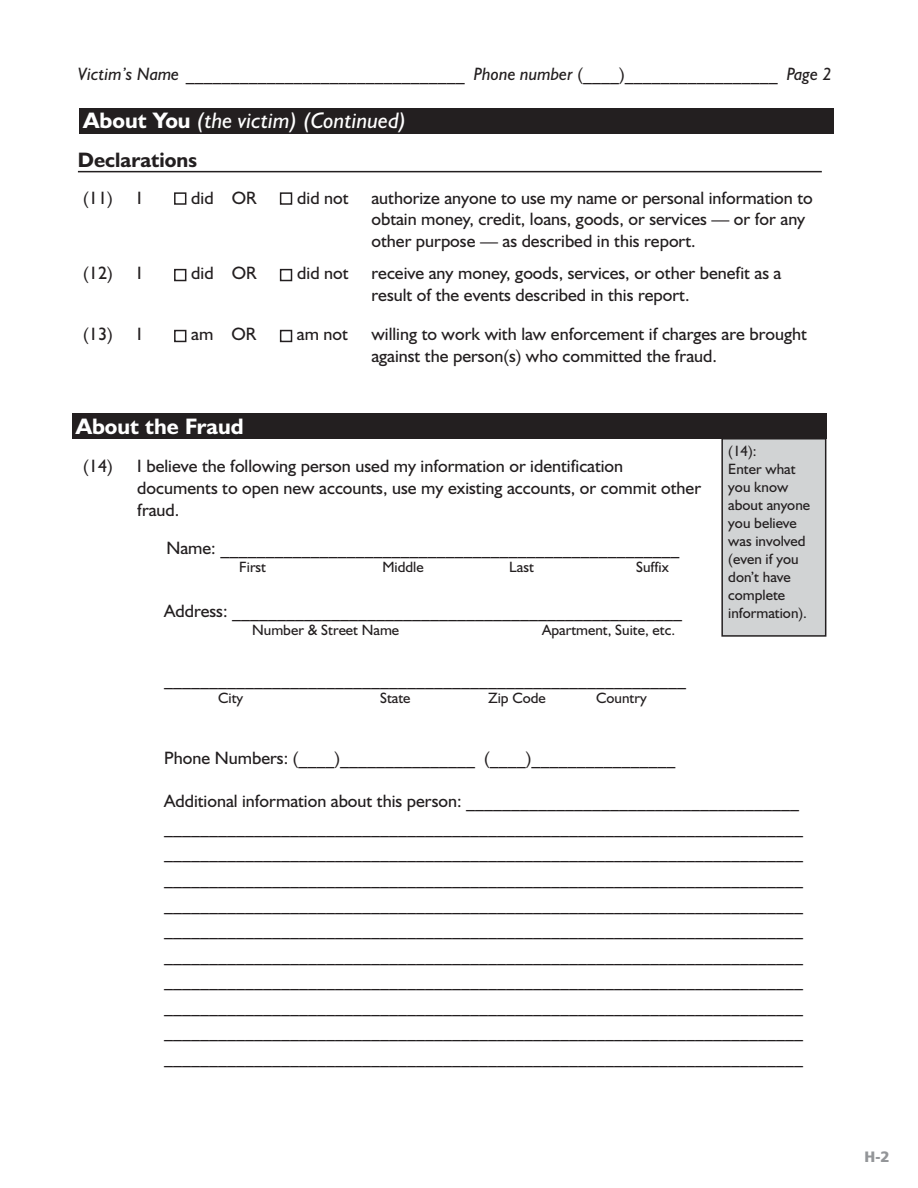
<style>
.page{position:relative;width:918px;height:1188px;background:#fff}
.page>*{position:absolute;margin:0;border:0;box-sizing:border-box;transform-origin:0 0}
.t1{font:italic 22.5px "Humanist 521 BT";color:#fff}
.t2{font:700 22.5px "Humanist 521 BT";color:#fff}
.t3{font:700 21px "Humanist 521 BT";color:#231f20}
.t4{font:18px/25.5px "Humanist 521 BT";color:#231f20}
.t5{font:italic 18px "Humanist 521 BT";color:#231f20}
.t6{font:15px/18px "Humanist 521 BT";color:#231f20}
.t7{font:15px "Frutiger B Lack";color:#939598}
.s1{font-style:normal}
.s2{font-weight:700;font-style:normal}
</style>
<div class="page">
<hr style="left:78px;top:171px;width:744px;height:1px;background:#231f20">
<div style="left:79px;top:108px;width:755px;height:26px;background:#231f20"></div>
<svg style="left:173px;top:192px;width:654px;height:445px"></svg>
<svg style="left:173px;top:329px;width:120px;height:14px"></svg>
<div style="left:72px;top:414px;width:754px;height:25px;background:#231f20"></div>
<p class="t5" style="left:78px;top:67px;width:755px">Victim’s Name _______________________________ Phone number <span class="s1">(____)_________________</span> Page 2</p>
<p class="t1" style="left:83px;top:113px;width:325px"><span class="s2">About You</span> (the victim) (Continued)</p>
<p class="t3" style="left:78px;top:153px;width:121px">Declarations</p>
<p class="t4" style="left:83px;top:187px;width:31px">(11)</p>
<p class="t4" style="left:137px;top:187px;width:6px">I</p>
<p class="t4" style="left:191px;top:187px;width:67px">did OR</p>
<p class="t4" style="left:297px;top:187px;width:53px">did not</p>
<p class="t4" style="left:371px;top:189px;width:443px;line-height:21.6px">authorize anyone to use my name or personal information to obtain money, credit, loans, goods, or services — or for any other purpose — as described in this report.</p>
<p class="t4" style="left:83px;top:263px;width:31px">(12)</p>
<p class="t4" style="left:137px;top:263px;width:6px">I</p>
<p class="t4" style="left:191px;top:263px;width:67px">did OR</p>
<p class="t4" style="left:297px;top:263px;width:53px">did not</p>
<p class="t4" style="left:371px;top:265px;width:411px;line-height:21.6px">receive any money, goods, services, or other benefit as a result of the events described in this report.</p>
<p class="t4" style="left:83px;top:324px;width:31px">(13)</p>
<p class="t4" style="left:137px;top:324px;width:6px">I</p>
<p class="t4" style="left:191px;top:324px;width:66px">am OR</p>
<p class="t4" style="left:297px;top:324px;width:53px">am not</p>
<p class="t4" style="left:371px;top:325px;width:437px;line-height:21.6px">willing to work with law enforcement if charges are brought against the person(s) who committed the fraud.</p>
<p class="t2" style="left:76px;top:418px;width:169px">About the Fraud</p>
<p class="t4" style="left:83px;top:456px;width:31px">(14)</p>
<p class="t4" style="left:137px;top:457px;width:565px;line-height:21.6px">I believe the following person used my information or identification documents to open new accounts, use my existing accounts, or commit other fraud.</p>
<p class="t4" style="left:166px;top:538px;width:514px">Name: ___________________________________________________</p>
<p class="t6" style="left:239px;top:560px;width:28px">First</p>
<p class="t6" style="left:382px;top:560px;width:43px">Middle</p>
<p class="t6" style="left:509px;top:560px;width:26px">Last</p>
<p class="t6" style="left:636px;top:560px;width:34px">Suffix</p>
<p class="t4" style="left:164px;top:600px;width:519px">Address: __________________________________________________</p>
<p class="t6" style="left:252px;top:622px;width:149px">Number &amp; Street Name</p>
<p class="t6" style="left:542px;top:622px;width:134px">Apartment, Suite, etc.</p>
<p class="t4" style="left:164px;top:668px;width:523px">__________________________________________________________</p>
<p class="t6" style="left:218px;top:691px;width:27px">City</p>
<p class="t6" style="left:380px;top:691px;width:32px">State</p>
<p class="t6" style="left:488px;top:691px;width:59px">Zip Code</p>
<p class="t6" style="left:596px;top:691px;width:52px">Country</p>
<p class="t6" style="left:728px;top:444px;width:83px">(14):<br>Enter what you know about anyone you believe was involved (even if you don’t have complete information).</p>
<p class="t4" style="left:164px;top:747px;width:513px">Phone Numbers: (____)_______________ (____)________________</p>
<p class="t4" style="left:164px;top:791px;width:640px">Additional information about this person: _____________________________________ _______________________________________________________________________ _______________________________________________________________________ _______________________________________________________________________ _______________________________________________________________________ _______________________________________________________________________ _______________________________________________________________________ _______________________________________________________________________ _______________________________________________________________________ _______________________________________________________________________ _______________________________________________________________________</p>
<p class="t7" style="left:865px;top:1148px;width:27px">H-2</p>
</div>
